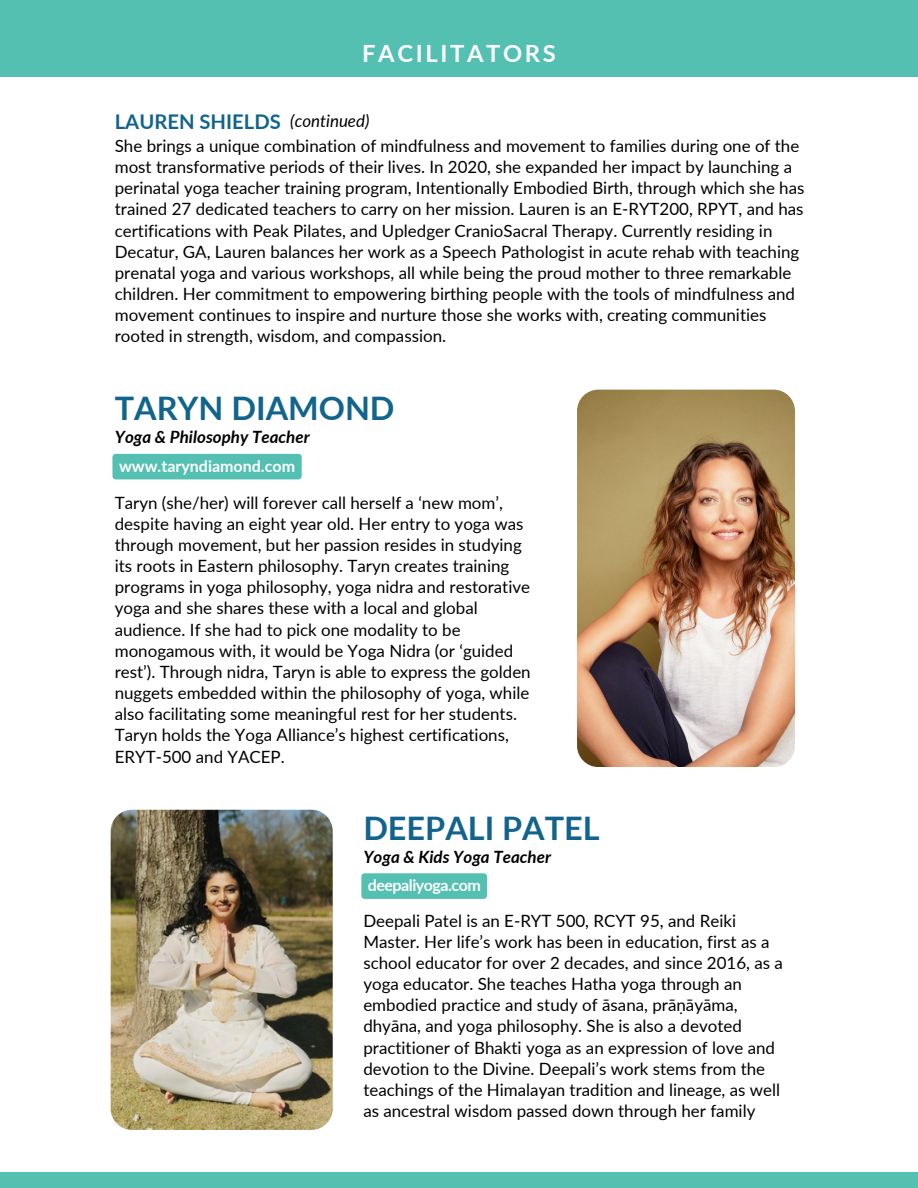
<style>
.page{position:relative;width:918px;height:1188px;background:#fff}
.page>*{position:absolute;margin:0;border:0;box-sizing:border-box;transform-origin:0 0}
.t1{font:700 32.4px "Lato";color:#12648d}
.t2{font:700 23.7px "Lato";letter-spacing:.11em;color:#fff}
.t3{font:700 20.25px "Lato";color:#12648d}
.t4{font:16.95px/21.1px "Lato";color:#000}
.t5{font:italic 700 16.95px "Lato";color:#000}
.t6{font:italic 16.95px "Lato";color:#000}
.t7{font:700 16.05px "Lato";color:#fff}
.t8{font:700 16.05px "Lato";letter-spacing:-.03em;color:#fff}
</style>
<div class="page">
<img style="left:577px;top:390px;width:218px;height:376px;border-radius:21px">
<div style="left:112px;top:454px;width:190px;height:25px;background:#53c0b2"></div>
<div style="left:0;top:0;width:918px;height:76px;background:#53c0b2"></div>
<img style="left:111px;top:810px;width:221px;height:320px;border-radius:21px">
<svg style="left:361px;top:873px;width:126px;height:26px;background:#56c1b3"></svg>
<div style="left:0;top:1172px;width:918px;height:16px;background:#53c0b2"></div>
<h4 class="t2" style="left:362px;top:38px;width:195px">FACILITATORS</h4>
<p class="t3" style="left:115px;top:109px;width:168px">LAUREN SHIELDS</p>
<p class="t6" style="left:290px;top:111px;width:81px">(continued)</p>
<h3 class="t4" style="left:115px;top:135px;width:691px">She brings a unique combination of mindfulness and movement to families during one of the most transformative periods of their lives. In 2020, she expanded her impact by launching a perinatal yoga teacher training program, Intentionally Embodied Birth, through which she has trained 27 dedicated teachers to carry on her mission. Lauren is an E-RYT200, RPYT, and has certifications with Peak Pilates, and Upledger CranioSacral Therapy. Currently residing in Decatur, GA, Lauren balances her work as a Speech Pathologist in acute rehab with teaching prenatal yoga and various workshops, all while being the proud mother to three remarkable children. Her commitment to empowering birthing people with the tools of mindfulness and movement continues to inspire and nurture those she works with, creating communities rooted in strength, wisdom, and compassion.</h3>
<p class="t1" style="left:115px;top:388px;width:281px">TARYN DIAMOND</p>
<h4 class="t7" style="left:119px;top:456px;width:178px">www.taryndiamond.com</h4>
<h2 class="t5" style="left:115px;top:426px;width:196px">Yoga &amp; Philosophy Teacher</h2>
<h1 class="t4" style="left:115px;top:491px;width:418px">Taryn (she/her) will forever call herself a ‘new mom’, despite having an eight year old. Her entry to yoga was through movement, but her passion resides in studying its roots in Eastern philosophy. Taryn creates training programs in yoga philosophy, yoga nidra and restorative yoga and she shares these with a local and global audience. If she had to pick one modality to be monogamous with, it would be Yoga Nidra (or ‘guided rest’). Through nidra, Taryn is able to express the golden nuggets embedded within the philosophy of yoga, while also facilitating some meaningful rest for her students.<br>Taryn holds the Yoga Alliance’s highest certifications, ERYT-500 and YACEP.</h1>
<h1 class="t1" style="left:363px;top:808px;width:238px">DEEPALI PATEL</h1>
<h4 class="t8" style="left:368px;top:876px;width:114px">deepaliyoga.com</h4>
<p class="t5" style="left:363px;top:847px;width:189px">Yoga &amp; Kids Yoga Teacher</p>
<p class="t4" style="left:363px;top:909px;width:421px">Deepali Patel is an E-RYT 500, RCYT 95, and Reiki Master. Her life’s work has been in education, first as a school educator for over 2 decades, and since 2016, as a yoga educator. She teaches Hatha yoga through an embodied practice and study of āsana, prāṇāyāma, dhyāna, and yoga philosophy. She is also a devoted practitioner of Bhakti yoga as an expression of love and devotion to the Divine. Deepali’s work stems from the teachings of the Himalayan tradition and lineage, as well as ancestral wisdom passed down through her family</p>
</div>
